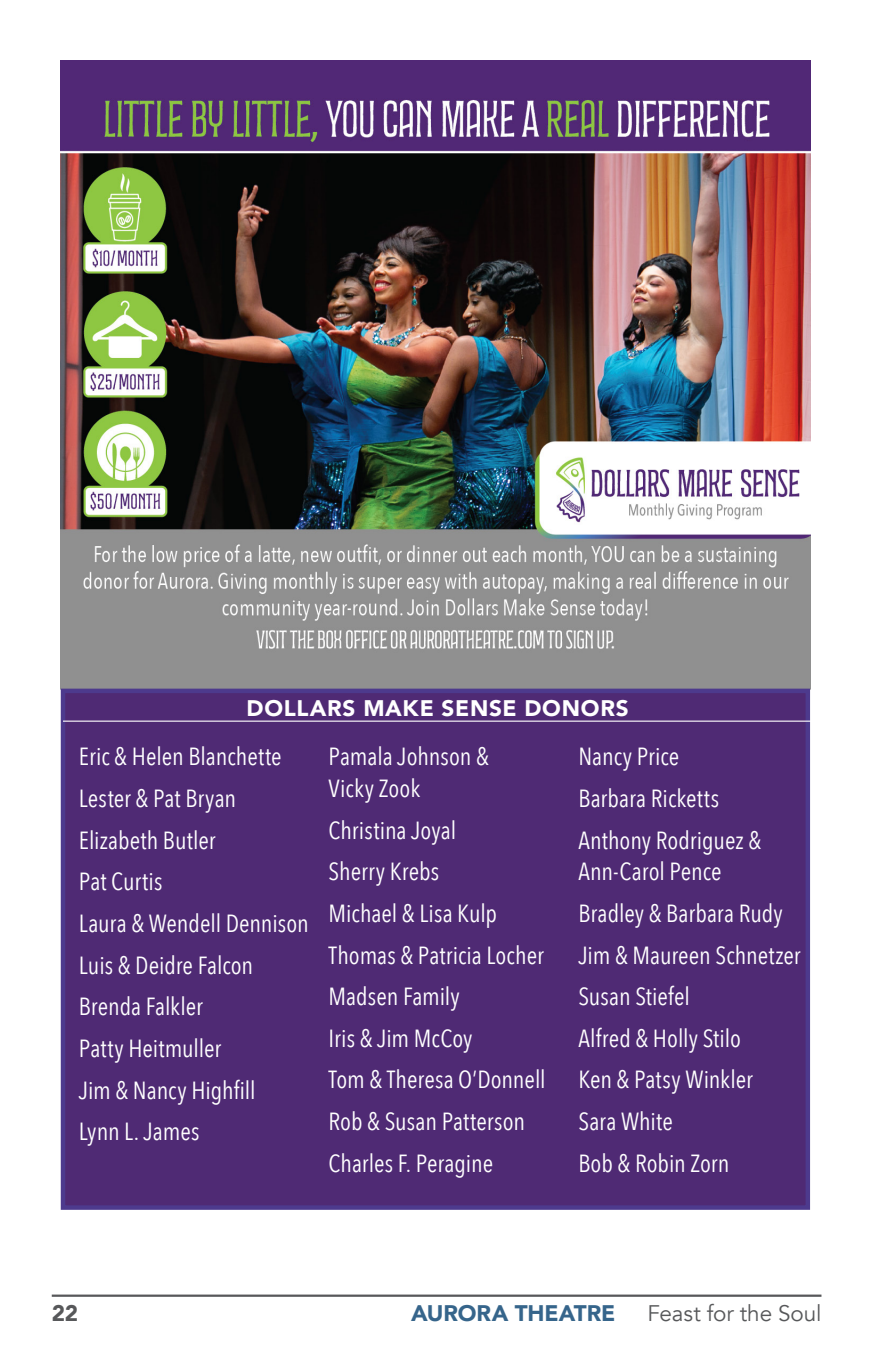
<style>
.page{position:relative;width:871px;height:1357px;background:#fff}
.page>*{position:absolute;margin:0;border:0;box-sizing:border-box;transform-origin:0 0}
.t1{font:24.75px/31.5px "Avenir Next Condensed";color:#fff}
.Section_Headers{font:900 22.5px "Avenir";letter-spacing:.03em;color:#fff}
.t2{font:22.5px "Avenir";letter-spacing:-.005em;color:#57585a}
.t3{font:900 22.5px "Avenir";letter-spacing:-.005em;color:#36658b}
.t4{font:900 22.5px "Avenir";color:#57585a}
</style>
<div class="page">
<img style="left:61px;top:61px;width:749px;height:628px">
<div style="left:61px;top:689px;width:749px;height:521px;background:#4f2a74;border:4px solid #4d3a8d"></div>
<hr style="left:63px;top:720px;width:749px;height:2px;background:#fff">
<hr style="left:52px;top:1294px;width:769px;height:3px;background:#57585a">
<p class="Section_Headers" style="left:247px;top:689px;width:383px">DOLLARS MAKE SENSE DONORS</p>
<p class="t1" style="left:79px;top:740px;width:204px">Eric &amp; Helen Blanchette</p>
<p class="t1" style="left:79px;top:781px;width:159px">Lester &amp; Pat Bryan</p>
<p class="t1" style="left:79px;top:823px;width:138px">Elizabeth Butler</p>
<p class="t1" style="left:79px;top:865px;width:85px">Pat Curtis</p>
<p class="t1" style="left:79px;top:906px;width:231px">Laura &amp; Wendell Dennison</p>
<p class="t1" style="left:79px;top:948px;width:176px">Luis &amp; Deidre Falcon</p>
<p class="t1" style="left:79px;top:990px;width:126px">Brenda Falkler</p>
<p class="t1" style="left:79px;top:1031px;width:144px">Patty Heitmuller</p>
<p class="t1" style="left:79px;top:1073px;width:178px">Jim &amp; Nancy Highfill</p>
<p class="t1" style="left:79px;top:1114px;width:122px">Lynn L. James</p>
<p class="t1" style="left:329px;top:740px;width:162px">Pamala Johnson &amp;<br>Vicky Zook</p>
<p class="t1" style="left:329px;top:813px;width:129px">Christina Joyal</p>
<p class="t1" style="left:329px;top:855px;width:112px">Sherry Krebs</p>
<p class="t1" style="left:329px;top:896px;width:170px">Michael &amp; Lisa Kulp</p>
<p class="t1" style="left:329px;top:938px;width:217px">Thomas &amp; Patricia Locher</p>
<p class="t1" style="left:329px;top:979px;width:133px">Madsen Family</p>
<p class="t1" style="left:329px;top:1021px;width:145px">Iris &amp; Jim McCoy</p>
<p class="t1" style="left:329px;top:1063px;width:218px">Tom &amp; Theresa O’Donnell</p>
<p class="t1" style="left:329px;top:1104px;width:198px">Rob &amp; Susan Patterson</p>
<p class="t1" style="left:329px;top:1146px;width:166px">Charles F. Peragine</p>
<p class="t1" style="left:578px;top:740px;width:102px">Nancy Price</p>
<p class="t1" style="left:578px;top:781px;width:142px">Barbara Ricketts</p>
<p class="t1" style="left:578px;top:823px;width:184px">Anthony Rodriguez &amp;<br>Ann-Carol Pence</p>
<p class="t1" style="left:578px;top:896px;width:206px">Bradley &amp; Barbara Rudy</p>
<p class="t1" style="left:578px;top:938px;width:224px">Jim &amp; Maureen Schnetzer</p>
<p class="t1" style="left:578px;top:979px;width:113px">Susan Stiefel</p>
<p class="t1" style="left:578px;top:1021px;width:164px">Alfred &amp; Holly Stilo</p>
<p class="t1" style="left:578px;top:1063px;width:176px">Ken &amp; Patsy Winkler</p>
<p class="t1" style="left:578px;top:1104px;width:96px">Sara White</p>
<p class="t1" style="left:578px;top:1146px;width:153px">Bob &amp; Robin Zorn</p>
<p class="t4" style="left:52px;top:1294px;width:28px">22</p>
<p class="t3" style="left:411px;top:1294px;width:206px">AURORA THEATRE</p>
<p class="t2" style="left:647px;top:1300px;width:176px">Feast for the Soul</p>
</div>
